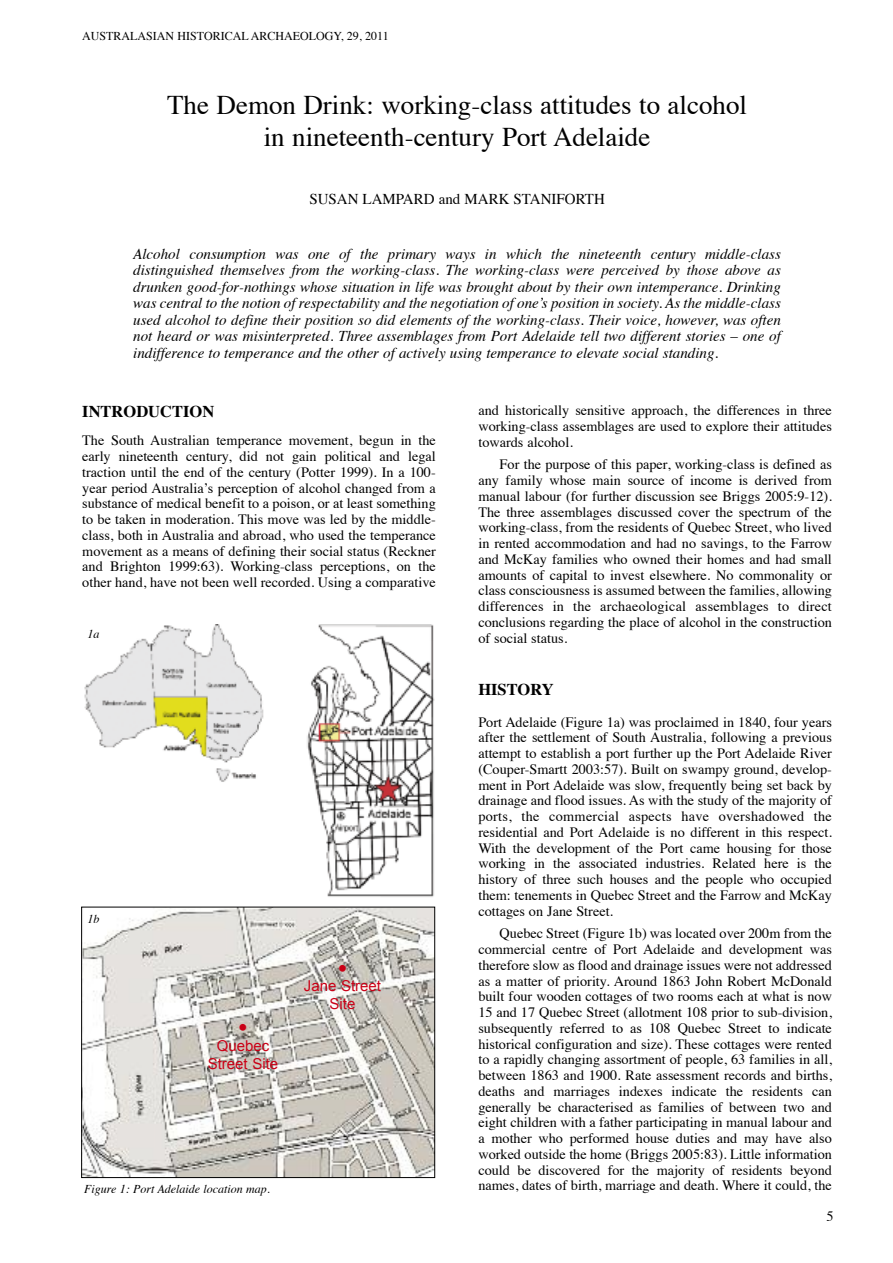
<style>
.page{position:relative;width:893px;height:1263px;background:#fff}
.page>*{position:absolute;margin:0;border:0;box-sizing:border-box;transform-origin:0 0}
.t1{font:27px/32.4px "Times";color:#000;text-align:center}
.t2{font:27px "Arial";color:#ca0016}
.t3{font:700 16.5px "Times";color:#000}
.t4{font:italic 15px/16.5px "Times";color:#000;text-align:justify}
.t5{font:15px/18px "Arial";color:#ca0016;text-align:center}
.t6{font:15px "Times";color:#000}
.t7{font:14.25px/15.8px "Times";color:#000;text-align:justify}
.t8{font:12px "Times";color:#000}
.t9{font:italic 12px "Times";color:#000}
</style>
<div class="page">
<img style="left:84px;top:624px;width:351px;height:273px">
<img style="left:83px;top:909px;width:350px;height:267px">
<div style="left:81px;top:907px;width:354px;height:271px;border:1px solid #000"></div>
<div style="left:86px;top:913px;width:20px;height:22px;background:#fff"></div>
<div style="left:86px;top:628px;width:20px;height:24px;background:#fff"></div>
<p class="t8" style="left:82px;top:31px;width:308px">AUSTRALASIAN HISTORICAL ARCHAEOLOGY, 29, 2011</p>
<h1 class="t1" style="left:167px;top:91px;width:581px">The demon drink: working-class attitudes to alcohol in nineteenth-century Port Adelaide</h1>
<p class="t6" style="left:309px;top:193px;width:297px">SUSAN LAMPARd and MARK STANIFORTH</p>
<p class="t4" style="left:133px;top:247px;width:649px">Alcohol consumption was one of the primary ways in which the nineteenth century middle-class distinguished themselves from the working-class. The working-class were perceived by those above as drunken good-for-nothings whose situation in life was brought about by their own intemperance. Drinking was central to the notion of respectability and the negotiation of one’s position in society. As the middle-class used alcohol to define their position so did elements of the working-class. Their voice, however, was often not heard or was misinterpreted. Three assemblages from Port Adelaide tell two different stories – one of indifference to temperance and the other of actively using temperance to elevate social standing.</p>
<p class="t3" style="left:82px;top:404px;width:133px">INTRODUCTION</p>
<p class="t7" style="left:82px;top:434px;width:355px">The South Australian temperance movement, begun in the early nineteenth century, did not gain political and legal traction until the end of the century (Potter 1999). In a 100- year period Australia’s perception of alcohol changed from a substance of medical benefit to a poison, or at least something to be taken in moderation. This move was led by the middle&shy;class, both in Australia and abroad, who used the temperance movement as a means of defining their social status (Reckner and Brighton 1999:63). Working-class perceptions, on the other hand, have not been well recorded. Using a comparative</p>
<p class="t9" style="left:87px;top:629px;width:14px">1a</p>
<p class="t9" style="left:87px;top:914px;width:14px">1b</p>
<h1 class="t2" style="left:238px;top:1013px;width:11px">•</h1>
<p class="t5" style="left:208px;top:1036px;width:72px">Quebec<br>Street Site</p>
<h1 class="t2" style="left:338px;top:953px;width:11px">•</h1>
<p class="t5" style="left:304px;top:977px;width:79px">Jane Street<br>Site</p>
<p class="t9" style="left:84px;top:1184px;width:187px">Figure 1: Port Adelaide location map.</p>
<p class="t7" style="left:478px;top:404px;width:355px">and historically sensitive approach, the differences in three working-class assemblages are used to explore their attitudes towards alcohol.</p>
<p class="t7" style="left:478px;top:458px;width:355px;text-indent:21px">For the purpose of this paper, working-class is defined as any family whose main source of income is derived from manual labour (for further discussion see Briggs 2005:9-12).<br>The three assemblages discussed cover the spectrum of the working-class, from the residents of Quebec Street, who lived in rented accommodation and had no savings, to the Farrow and McKay families who owned their homes and had small amounts of capital to invest elsewhere. No commonality or class consciousness is assumed between the families, allowing differences in the archaeological assemblages to direct conclusions regarding the place of alcohol in the construction of social status.</p>
<p class="t3" style="left:478px;top:683px;width:77px">HISTORY</p>
<p class="t7" style="left:478px;top:715px;width:355px">Port Adelaide (Figure 1a) was proclaimed in 1840, four years after the settlement of South Australia, following a previous attempt to establish a port further up the Port Adelaide River (Couper-Smartt 2003:57). Built on swampy ground, develop&shy;ment in Port Adelaide was slow, frequently being set back by drainage and flood issues. As with the study of the majority of ports, the commercial aspects have overshadowed the residential and Port Adelaide is no different in this respect.<br>With the development of the Port came housing for those working in the associated industries. Related here is the history of three such houses and the people who occupied them: tenements in Quebec Street and the Farrow and McKay cottages on Jane Street.</p>
<p class="t7" style="left:478px;top:927px;width:355px;text-indent:21px">Quebec Street (Figure 1b) was located over 200m from the commercial centre of Port Adelaide and development was therefore slow as flood and drainage issues were not addressed as a matter of priority. Around 1863 John Robert Mcdonald built four wooden cottages of two rooms each at what is now 15 and 17 Quebec Street (allotment 108 prior to sub-division, subsequently referred to as 108 Quebec Street to indicate historical configuration and size). These cottages were rented to a rapidly changing assortment of people, 63 families in all, between 1863 and 1900. Rate assessment records and births, deaths and marriages indexes indicate the residents can generally be characterised as families of between two and eight children with a father participating in manual labour and a mother who performed house duties and may have also worked outside the home (Briggs 2005:83). Little information could be discovered for the majority of residents beyond names, dates of birth, marriage and death. Where it could, the</p>
<p class="t7" style="left:826px;top:1209px;width:9px">5</p>
</div>
